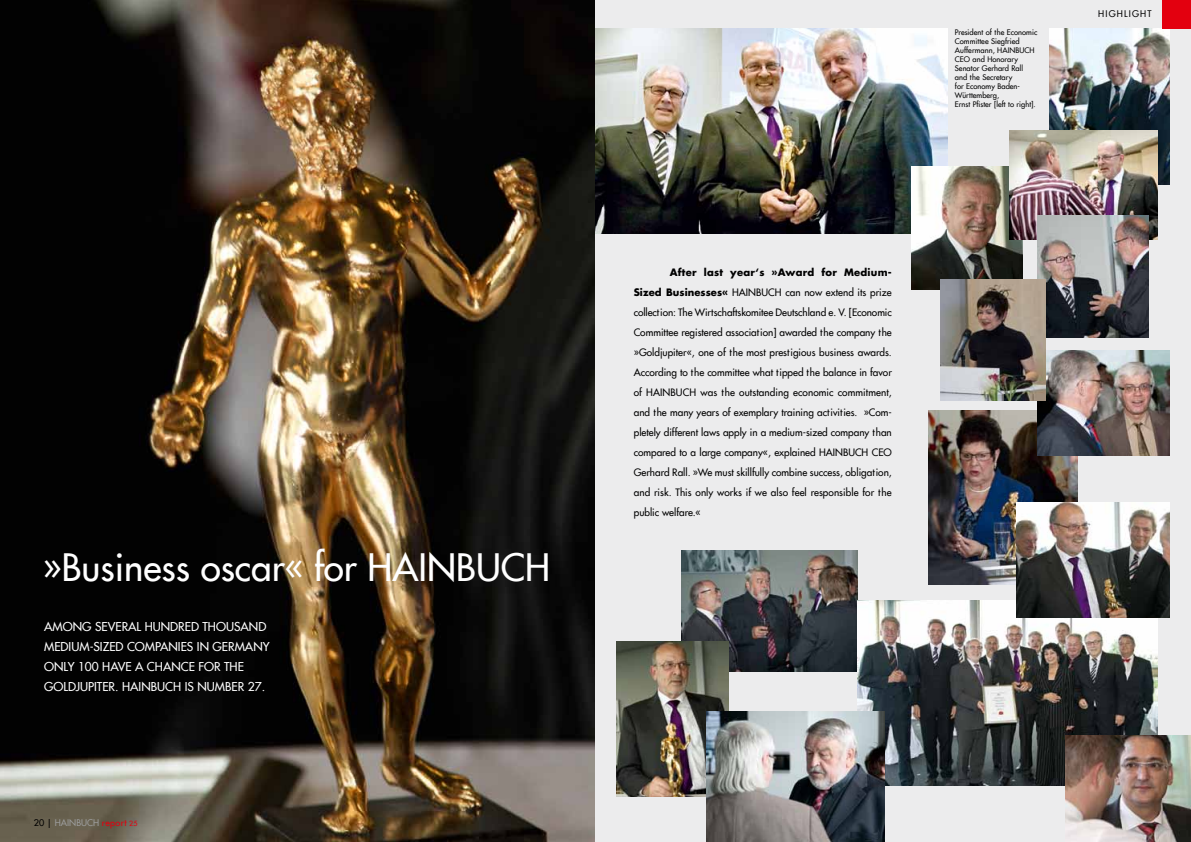
<style>
.page{position:relative;width:1191px;height:842px;background:#fff}
.page>*{position:absolute;margin:0;border:0;box-sizing:border-box;transform-origin:0 0}
.t1{font:500 37px "Futura Com";color:#fff}
.t2{font:500 12px "Futura Com";color:#fff}
.t3{font:500 10px/20px "Futura Com";letter-spacing:.005em;color:#000;text-align:justify}
.t4{font:500 9px "Futura Com";color:#9c9d9d}
.t5{font:500 9px "Futura Com";color:#000}
.t6{font:500 7.5px/9px "Futura Com";letter-spacing:.005em;color:#000}
.s1{color:#000}
.s2{color:#e3000f}
.s3{font-size:7px;color:#e3000f}
.s4{font-weight:700}
</style>
<div class="page">
<img style="left:0;top:0;width:595px;height:842px">
<div style="left:595px;top:0;width:596px;height:842px;background:#ececed"></div>
<img style="left:1049px;top:28px;width:120px;height:156px">
<img style="left:928px;top:411px;width:149px;height:173px">
<img style="left:595px;top:28px;width:352px;height:205px">
<img style="left:911px;top:166px;width:111px;height:123px">
<img style="left:1009px;top:131px;width:148px;height:108px">
<img style="left:1037px;top:351px;width:132px;height:105px">
<img style="left:682px;top:550px;width:175px;height:121px">
<img style="left:1037px;top:215px;width:111px;height:123px">
<div style="left:1162px;top:0;width:29px;height:28px;background:#e3000f"></div>
<img style="left:857px;top:600px;width:300px;height:185px">
<img style="left:1016px;top:502px;width:153px;height:116px">
<img style="left:941px;top:279px;width:104px;height:121px">
<img style="left:617px;top:641px;width:112px;height:155px">
<img style="left:706px;top:711px;width:178px;height:131px">
<img style="left:1065px;top:735px;width:126px;height:107px">
<h1 class="t1" style="left:42px;top:539px;width:509px">»Business oscar« for HAINBUCH</h1>
<p class="t2" style="left:44px;top:618px;width:30px">Among</p>
<p class="t2" style="left:95px;top:618px;width:28px">several</p>
<p class="t2" style="left:145px;top:618px;width:9px">hundred</p>
<p class="t2" style="left:202px;top:618px;width:9px">thousand</p>
<p class="t2" style="left:44px;top:638px;width:18px">mediu</p>
<p class="t2" style="left:79px;top:638px;width:21px">m-sized</p>
<p class="t2" style="left:127px;top:638px;width:36px">companies</p>
<p class="t2" style="left:197px;top:638px;width:74px">in Germany</p>
<p class="t2" style="left:44px;top:658px;width:9px">onl</p>
<p class="t2" style="left:68px;top:658px;width:89px">y 100 have a chance</p>
<p class="t2" style="left:198px;top:658px;width:9px">for</p>
<p class="t2" style="left:224px;top:658px;width:8px">the</p>
<p class="t2" style="left:44px;top:678px;width:17px">Goldjupiter</p>
<p class="t2" style="left:115px;top:678px;width:118px">. HAINBUCH is number</p>
<p class="t2" style="left:248px;top:678px;width:19px">27.</p>
<p class="t4" style="left:34px;top:816px;width:105px"><span class="s1">20 |</span> HAINBUCH <span class="s2">report</span> <span class="s3">25</span></p>
<p class="t6" style="left:955px;top:27px;width:84px">President of the Economic<br>Committee Siegfried<br>Auffermann, HAINBUCH<br>CEO and Honorary<br>Senator Gerhard Rall and the Secretary<br>for Economy Baden-<br>Württemberg,<br>Ernst Pfister [left to right].</p>
<p class="t5" style="left:1098px;top:7px;width:18px">HIghlight</p>
<p class="t3" style="left:634px;top:261px;width:259px;text-indent:36px"><span class="s4">After last year‘s »Award for Medium-Sized Businesses«</span> HAINBUCH can now extend its prize collection: The Wirtschaftskomitee Deutschland e. V. [Economic Committee registered association] awarded the company the »Goldjupiter«, one of the most prestigious business awards.<br>According to the committee what tipped the balance in favor of HAINBUCH was the outstanding economic commitment, and the many years of exemplary training activities. »Com&shy;pletely different laws apply in a medium-sized company than compared to a large company«, explained HAINBUCH CEO Gerhard Rall. »We must skillfully combine success, obligation, and risk. This only works if we also feel responsible for the public welfare.«</p>
</div>
